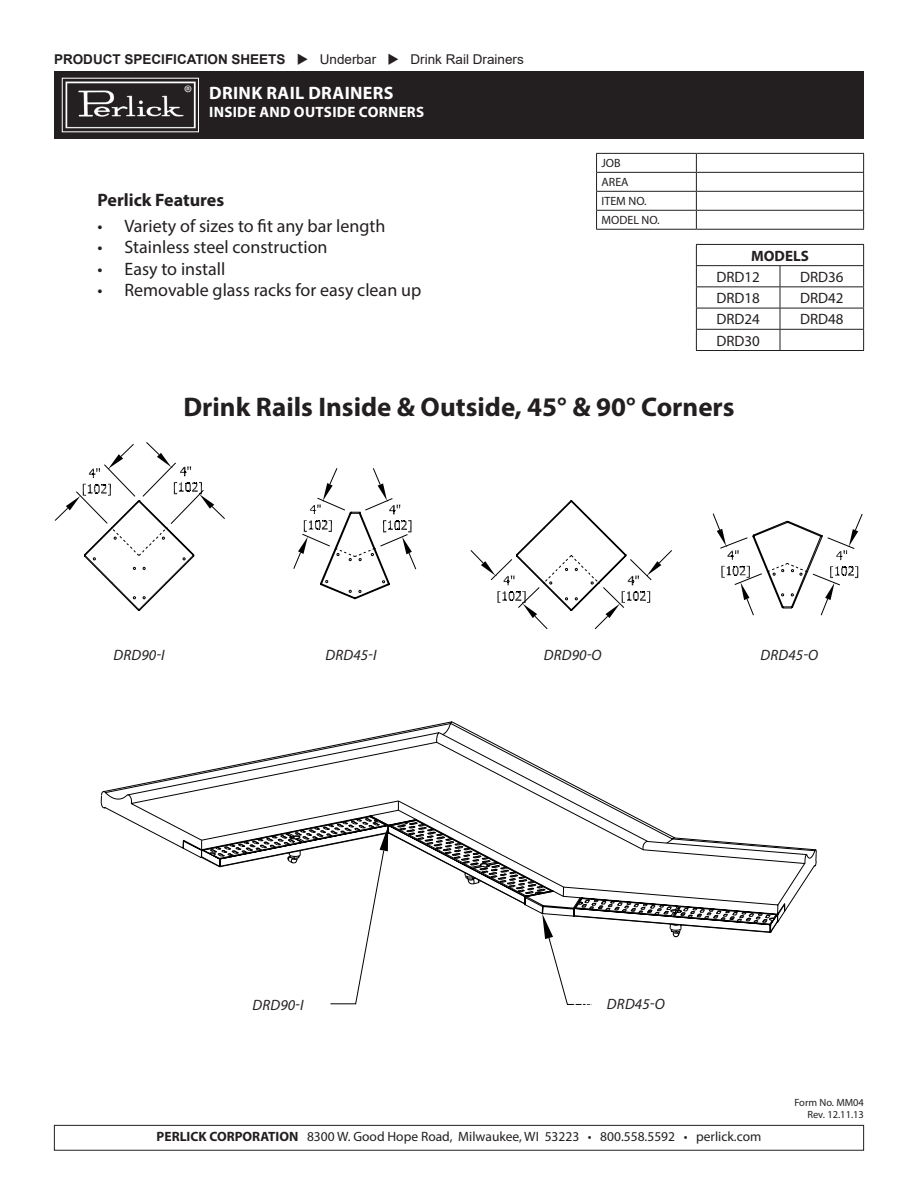
<style>
.page{position:relative;width:918px;height:1188px;background:#fff}
.page>*{position:absolute;margin:0;border:0;box-sizing:border-box;transform-origin:0 0}
.t1{font:700 27px "Myriad Pro";color:#231f20}
.t2{font:18px "Myriad Pro";color:#231f20}
.t3{font:700 18px "Myriad Pro";letter-spacing:.02em;color:#fff}
.t4{font:700 18px "Myriad Pro";color:#231f20}
.t5{font:italic 15px "Myriad Pro";letter-spacing:.02em;color:#231f20}
.t6{font:15px "Myriad Pro";color:#231f20}
.t7{font:700 15px "Myriad Pro";letter-spacing:.02em;color:#fff}
.t8{font:700 15px "Myriad Pro";color:#231f20}
.t9{font:13.5px "Myriad Pro";color:#231f20}
.t10{font:700 13.5px "Arial";color:#231f20}
.t11{font:12px "Myriad Pro";color:#231f20}
.t12{font:10.5px "Myriad Pro";color:#231f20}
.s1{font-weight:400}
.s2{font-family:"Arial";font-style:normal;color:#fff}
.s3{color:#fff}
.s4{font-weight:700}
</style>
<div class="page">
<svg style="left:816px;top:849px;width:1px;height:16px"></svg>
<svg style="left:101px;top:791px;width:3px;height:18px"></svg>
<svg style="left:104px;top:721px;width:681px;height:202px"></svg>
<svg style="left:202px;top:815px;width:576px;height:190px"></svg>
<svg style="left:497px;top:500px;width:366px;height:130px"></svg>
<svg style="left:470px;top:512px;width:380px;height:87px"></svg>
<svg style="left:54px;top:442px;width:363px;height:169px"></svg>
<div style="left:54px;top:71px;width:810px;height:68px;background:#231f20"></div>
<img style="left:65px;top:81px;width:131px;height:48px">
<hr style="left:596px;top:153px;width:100px;height:1px;background:#231f20">
<hr style="left:696px;top:153px;width:168px;height:1px;background:#231f20">
<hr style="left:596px;top:172px;width:100px;height:1px;background:#231f20">
<hr style="left:696px;top:172px;width:168px;height:1px;background:#231f20">
<hr style="left:596px;top:191px;width:100px;height:1px;background:#231f20">
<hr style="left:696px;top:191px;width:168px;height:1px;background:#231f20">
<hr style="left:596px;top:210px;width:100px;height:1px;background:#231f20">
<svg style="left:596px;top:154px;width:1px;height:75px"></svg>
<hr style="left:696px;top:210px;width:168px;height:1px;background:#231f20">
<svg style="left:696px;top:154px;width:1px;height:75px"></svg>
<svg style="left:863px;top:154px;width:1px;height:75px"></svg>
<hr style="left:596px;top:229px;width:100px;height:1px;background:#231f20">
<hr style="left:696px;top:229px;width:168px;height:1px;background:#231f20">
<div style="left:54px;top:1125px;width:810px;height:26px;border:1px solid #231f20"></div>
<hr style="left:696px;top:244px;width:84px;height:1px;background:#231f20">
<hr style="left:780px;top:244px;width:84px;height:1px;background:#231f20">
<hr style="left:696px;top:265px;width:84px;height:1px;background:#231f20">
<hr style="left:780px;top:265px;width:84px;height:1px;background:#231f20">
<hr style="left:696px;top:286px;width:84px;height:1px;background:#231f20">
<hr style="left:780px;top:286px;width:84px;height:1px;background:#231f20">
<hr style="left:696px;top:308px;width:84px;height:1px;background:#231f20">
<hr style="left:780px;top:308px;width:84px;height:1px;background:#231f20">
<hr style="left:696px;top:329px;width:84px;height:1px;background:#231f20">
<svg style="left:696px;top:245px;width:1px;height:105px"></svg>
<hr style="left:780px;top:329px;width:84px;height:1px;background:#231f20">
<svg style="left:780px;top:266px;width:1px;height:84px"></svg>
<svg style="left:863px;top:245px;width:1px;height:105px"></svg>
<hr style="left:696px;top:350px;width:84px;height:1px;background:#231f20">
<hr style="left:780px;top:350px;width:84px;height:1px;background:#231f20">
<p class="t10" style="left:54px;top:50px;width:471px">PRODUCT SPECIFICATION SHEETS ◆ <span class="s1">Underbar</span> ◆ <span class="s1">Drink Rail Drainers</span></p>
<p class="t3" style="left:209px;top:81px;width:186px">DRINK RAIL DRAINERS</p>
<p class="t7" style="left:209px;top:102px;width:217px">INSIDE AND OUTSIDE CORNERS</p>
<p class="t4" style="left:98px;top:188px;width:128px">Perlick Features</p>
<p class="t2" style="left:98px;top:215px;width:289px">• Variety of sizes to fit any bar length</p>
<p class="t2" style="left:98px;top:236px;width:232px">• Stainless steel construction</p>
<p class="t2" style="left:98px;top:258px;width:129px">• Easy to install</p>
<p class="t2" style="left:98px;top:279px;width:325px">• Removable glass racks for easy clean up</p>
<p class="t11" style="left:602px;top:156px;width:21px">JOB</p>
<p class="t11" style="left:602px;top:175px;width:29px">AREA</p>
<p class="t11" style="left:602px;top:194px;width:47px">ITEM NO.</p>
<p class="t11" style="left:602px;top:213px;width:60px">MODEL NO.</p>
<p class="t8" style="left:751px;top:246px;width:59px">MODELS</p>
<p class="t6" style="left:716px;top:268px;width:45px">DRD12</p>
<p class="t6" style="left:800px;top:268px;width:45px">DRD36</p>
<p class="t6" style="left:716px;top:289px;width:45px">DRD18</p>
<p class="t6" style="left:800px;top:289px;width:45px">DRD42</p>
<p class="t6" style="left:716px;top:310px;width:45px">DRD24</p>
<p class="t6" style="left:800px;top:310px;width:45px">DRD48</p>
<p class="t6" style="left:716px;top:331px;width:45px">DRD30</p>
<p class="t1" style="left:183px;top:389px;width:553px">Drink Rails Inside &amp; Outside, 45° &amp; 90° Corners</p>
<p class="t5" style="left:113px;top:645px;width:53px">DRD90-I</p>
<p class="t5" style="left:325px;top:645px;width:53px">DRD45-I</p>
<p class="t5" style="left:544px;top:645px;width:59px">DRD90-O</p>
<p class="t5" style="left:760px;top:645px;width:59px">DRD45-O</p>
<p class="t5" style="left:223px;top:995px;width:82px"><span class="s2">D</span><span class="s3">RD</span>DRD90-I</p>
<p class="t5" style="left:573px;top:995px;width:93px"><span class="s2">DRD</span>DRD45-O</p>
<p class="t9" style="left:157px;top:1129px;width:606px"><span class="s4">PERLICK CORPORATION</span> 8300 W. Good Hope Road, Milwaukee, WI 53223 • 800.558.5592 • perlick.com</p>
<p class="t12" style="left:795px;top:1096px;width:71px">Form No. MM04</p>
<p class="t12" style="left:807px;top:1108px;width:58px">Rev. 12.11.13</p>
</div>
